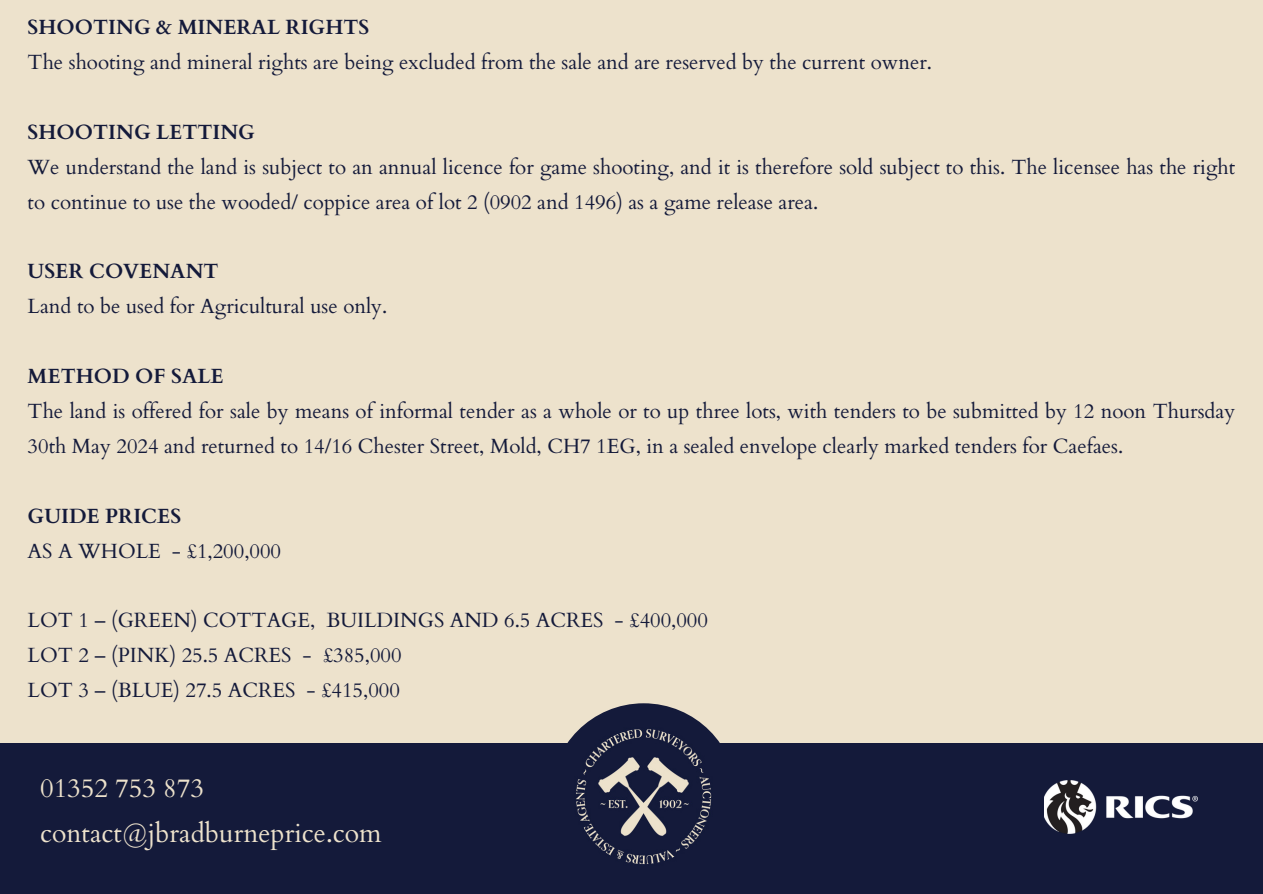
<style>
.page{position:relative;width:1263px;height:894px;background:#fff}
.page>*{position:absolute;margin:0;border:0;box-sizing:border-box;transform-origin:0 0}
.t1{font:700 31.05px "Cardo";color:#ede2cc}
.t2{font:26.55px/45px "Cardo";color:#ede2cc}
.t3{font:700 25.05px/41.7px "Cardo";color:#ede2cc}
.t4{font:20.55px/34.8px "Cardo";color:#141a3a}
.t5{font:700 20.55px "Cardo";color:#141a3a}
</style>
<div class="page">
<div style="left:0;top:0;width:1263px;height:893px;background:#ede2cc"></div>
<div style="left:0;top:742px;width:1263px;height:151px;background:#141a3a"></div>
<img style="left:550px;top:703px;width:187px;height:186px;border-radius:50%">
<img style="left:1045px;top:780px;width:153px;height:54px">
<p class="t5" style="left:28px;top:14px;width:343px">SHOOTING &amp; MINERAL RIGHTS</p>
<p class="t4" style="left:28px;top:45px;width:906px">The shooting and mineral rights are being excluded from the sale and are reserved by the current owner.</p>
<p class="t5" style="left:28px;top:118px;width:229px">SHOOTING LETTING</p>
<p class="t4" style="left:28px;top:150px;width:1209px">We understand the land is subject to an annual licence for game shooting, and it is therefore sold subject to this. The licensee has the right to continue to use the wooded/ coppice area of lot 2 (0902 and 1496) as a game release area.</p>
<p class="t5" style="left:28px;top:258px;width:192px">USER COVENANT</p>
<p class="t4" style="left:28px;top:289px;width:361px">Land to be used for Agricultural use only.</p>
<p class="t5" style="left:28px;top:362px;width:198px">METHOD OF SALE</p>
<p class="t4" style="left:28px;top:394px;width:1209px">The land is offered for sale by means of informal tender as a whole or to up three lots, with tenders to be submitted by 12 noon Thursday<br>30th May 2024 and returned to 14/16 Chester Street, Mold, CH7 1EG, in a sealed envelope clearly marked tenders for Caefaes.</p>
<p class="t5" style="left:28px;top:502px;width:155px">GUIDE PRICES</p>
<p class="t4" style="left:28px;top:533px;width:255px">AS A WHOLE - £1,200,000</p>
<p class="t4" style="left:28px;top:603px;width:682px">LOT 1 – (GREEN) COTTAGE, BUILDINGS AND 6.5 ACRES - £400,000<br>LOT 2 – (PINK) 25.5 ACRES - £385,000<br>LOT 3 – (BLUE) 27.5 ACRES - £415,000</p>
<h3 class="t2" style="left:40px;top:766px;width:343px">01352 753 873 contact@jbradburneprice.com</h3>
<h1 class="t3" style="left:22px;top:778px;width:352px">01352 753 873 contact@jbradburneprice.com</h1>
<p class="t1" style="left:29px;top:782px;width:193px">01352 753 873</p>
</div>
